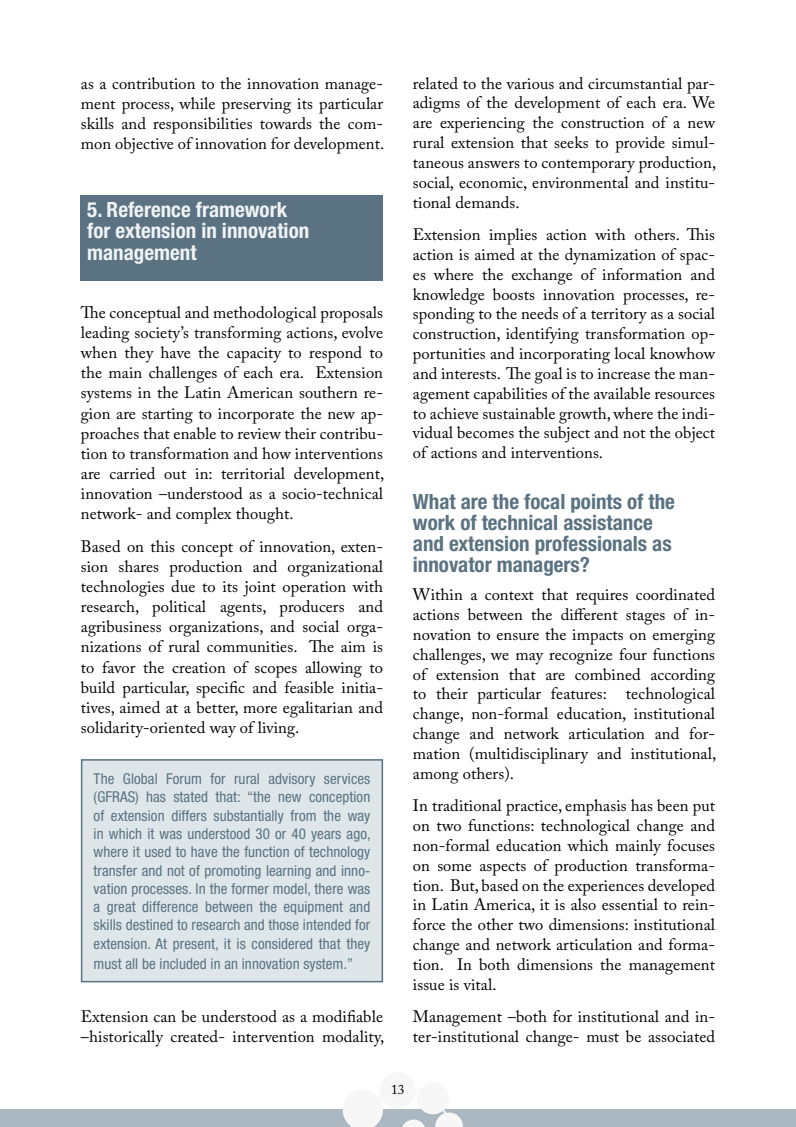
<style>
.page{position:relative;width:796px;height:1127px;background:#fff}
.page>*{position:absolute;margin:0;border:0;box-sizing:border-box;transform-origin:0 0}
.t1{font:700 condensed 21px/21px "Helvetica Neue LT Std";color:#5a7281}
.t2{font:700 condensed 21px/21.3px "Helvetica Neue LT Std";color:#eff3f5}
.t3{font:16.5px/19.8px "Adobe Caslon Pro";letter-spacing:.005em;color:#000;text-align:justify}
.t4{font:condensed 15px/18.3px "Helvetica Neue LT Std";letter-spacing:.005em;color:#5a7281;text-align:justify}
.t5{font:13.5px "Adobe Caslon Pro";color:#000}
</style>
<div class="page">
<div style="left:0;top:1110px;width:795px;height:17px;background:#abb8c2"></div>
<svg style="left:340px;top:1109px;width:124px;height:18px"></svg>
<div style="left:81px;top:759px;width:302px;height:223px;background:#dee6ea;border:2px solid #5a7281"></div>
<div style="left:81px;top:195px;width:302px;height:86px;background:#5a7281"></div>
<p class="t3" style="left:81px;top:73px;width:305px">as a contribution to the innovation manage&shy;ment process, while preserving its particular skills and responsibilities towards the com&shy;mon objective of innovation for development.</p>
<p class="t2" style="left:87px;top:199px;width:223px">5. Reference framework for extension in innovation management</p>
<p class="t3" style="left:81px;top:302px;width:305px">The conceptual and methodological proposals leading society’s transforming actions, evolve when they have the capacity to respond to the main challenges of each era. Extension systems in the Latin American southern re&shy;gion are starting to incorporate the new ap&shy;proaches that enable to review their contribu&shy;tion to transformation and how interventions are carried out in: territorial development, innovation –understood as a socio-technical network- and complex thought.</p>
<p class="t3" style="left:81px;top:536px;width:303px">Based on this concept of innovation, exten&shy;sion shares production and organizational technologies due to its joint operation with research, political agents, producers and agribusiness organizations, and social orga&shy;nizations of rural communities. The aim is to favor the creation of scopes allowing to build particular, specific and feasible initia&shy;tives, aimed at a better, more egalitarian and solidarity-oriented way of living.</p>
<p class="t4" style="left:94px;top:769px;width:278px">The Global Forum for rural advisory services (GFRAS) has stated that: “the new conception of extension differs substantially from the way in which it was understood 30 or 40 years ago, where it used to have the function of technology transfer and not of promoting learning and inno&shy;vation processes. In the former model, there was a great difference between the equipment and skills destined to research and those intended for extension. At present, it is considered that they</p>
<p class="t4" style="left:94px;top:954px;width:261px">must all be included in an innovation system.”</p>
<p class="t3" style="left:81px;top:1006px;width:305px">Extension can be understood as a modifiable –historically created- intervention modality,</p>
<p class="t3" style="left:412px;top:73px;width:305px">related to the various and circumstantial par&shy;adigms of the development of each era. We are experiencing the construction of a new rural extension that seeks to provide simul&shy;taneous answers to contemporary production, social, economic, environmental and institu&shy;tional demands.</p>
<p class="t3" style="left:412px;top:225px;width:303px">Extension implies action with others. This action is aimed at the dynamization of spac&shy;es where the exchange of information and knowledge boosts innovation processes, re&shy;sponding to the needs of a territory as a social construction, identifying transformation op&shy;portunities and incorporating local knowhow and interests. The goal is to increase the man&shy;agement capabilities of the available resources to achieve sustainable growth, where the indi&shy;vidual becomes the subject and not the object of actions and interventions.</p>
<p class="t1" style="left:412px;top:491px;width:263px">What are the focal points of the work of technical assistance and extension professionals as innovator managers?</p>
<p class="t3" style="left:412px;top:585px;width:305px">Within a context that requires coordinated actions between the different stages of in&shy;novation to ensure the impacts on emerging challenges, we may recognize four functions of extension that are combined according to their particular features: technological change, non-formal education, institutional change and network articulation and for&shy;mation (multidisciplinary and institutional, among others).</p>
<p class="t3" style="left:412px;top:795px;width:303px">In traditional practice, emphasis has been put on two functions: technological change and non-formal education which mainly focuses on some aspects of production transforma&shy;tion. But, based on the experiences developed in Latin America, it is also essential to rein&shy;force the other two dimensions: institutional change and network articulation and forma&shy;tion. In both dimensions the management issue is vital.</p>
<p class="t3" style="left:412px;top:1006px;width:303px">Management –both for institutional and in&shy;ter-institutional change- must be associated</p>
<p class="t5" style="left:391px;top:1081px;width:15px">13</p>
</div>
